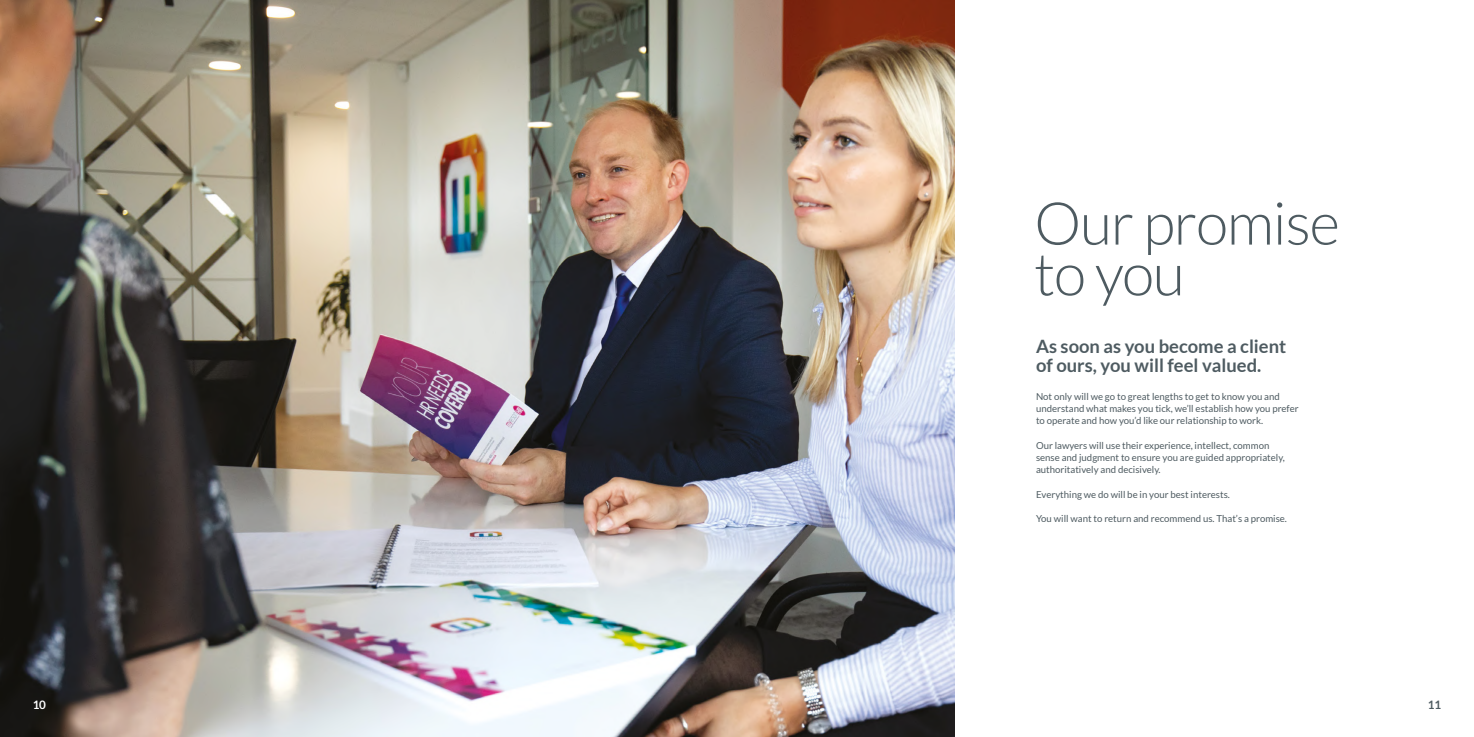
<style>
.page{position:relative;width:1474px;height:737px;background:#fff}
.page>*{position:absolute;margin:0;border:0;box-sizing:border-box;transform-origin:0 0}
.t1{font:300 59.06px/50.8px "Lato";letter-spacing:-.02em;color:#4e5b61}
.t2{font:700 18.38px/19.2px "Lato";color:#4e5b61}
.t3{font:700 11.64px "Lato";color:#fff}
.t4{font:700 11.64px "Lato";color:#4e5b61}
.t5{font:9.62px/12.2px "Lato";color:#4e5b61}
</style>
<div class="page">
<img style="left:0;top:0;width:954px;height:737px">
<h1 class="t1" style="left:1034px;top:198px;width:307px">Our promise to you</h1>
<h2 class="t2" style="left:1036px;top:336px;width:252px">As soon as you become a client of ours, you will feel valued.</h2>
<p class="t5" style="left:1036px;top:390px;width:264px">Not only will we go to great lengths to get to know you and understand what makes you tick, we’ll establish how you prefer to operate and how you’d like our relationship to work.</p>
<p class="t5" style="left:1036px;top:439px;width:250px">Our lawyers will use their experience, intellect, common sense and judgment to ensure you are guided appropriately, authoritatively and decisively.</p>
<p class="t5" style="left:1036px;top:488px;width:195px">Everything we do will be in your best interests.</p>
<p class="t5" style="left:1036px;top:512px;width:252px">You will want to return and recommend us. That’s a promise.</p>
<p class="t3" style="left:33px;top:697px;width:15px">10</p>
<p class="t4" style="left:1427px;top:697px;width:15px">11</p>
</div>
